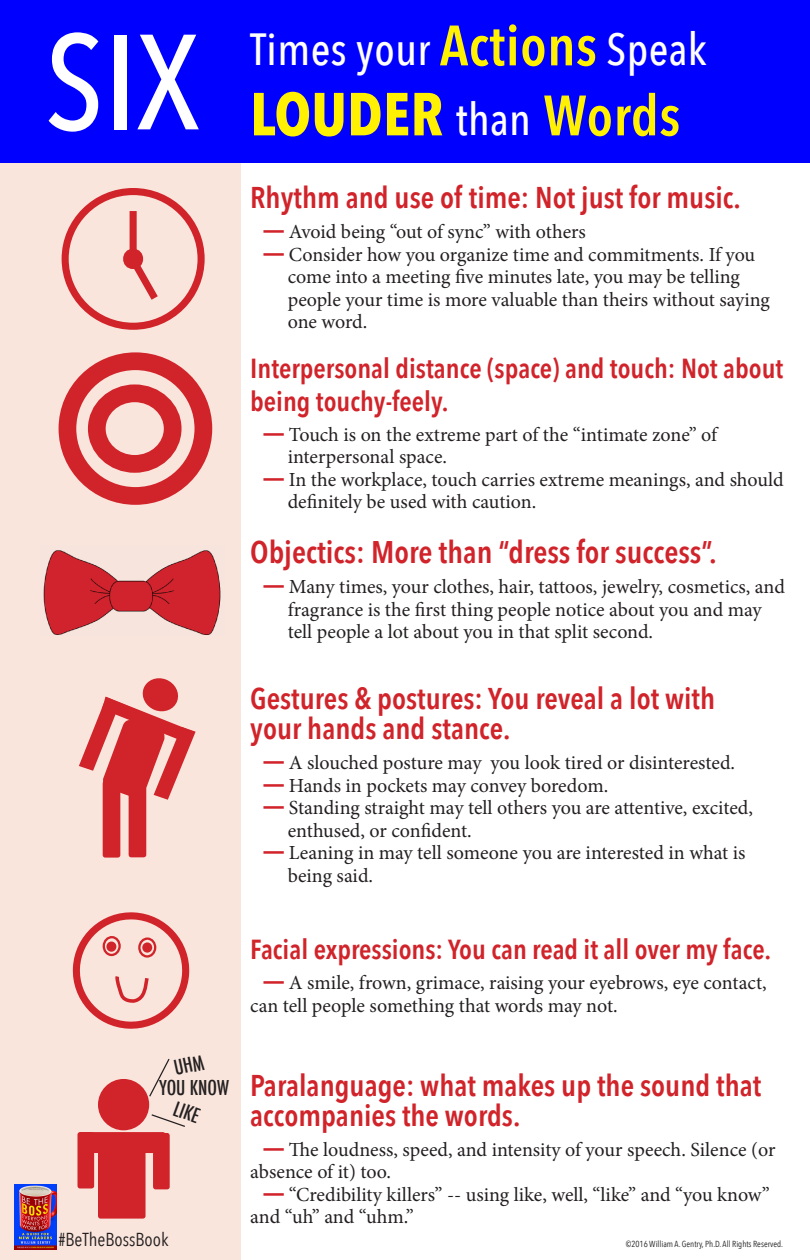
<style>
.page{position:relative;width:810px;height:1260px;background:#fff}
.page>*{position:absolute;margin:0;border:0;box-sizing:border-box;transform-origin:0 0}
.t1{font:500 133.75px "Avenir Next Condensed";color:#fff}
.t2{font:700 60px "Avenir Next Condensed";letter-spacing:.01em;color:#fff101}
.t3{font:500 45px "Avenir Next Condensed";letter-spacing:.01em;color:#fff}
.t4{font:600 31.25px "Avenir Next Condensed";color:#d1232a}
.t5{font:600 30px/30px "Avenir Next Condensed";color:#d1232a}
.t6{font:600 27.5px/32.5px "Avenir Next Condensed";color:#d1232a}
.t7{font:20px/22.5px "Minion Pro";letter-spacing:-.005em;color:#231f20}
.t8{font:500 condensed 20px "Futura";color:#231f20}
.t9{font:18.75px "Avenir Next Condensed";color:#231f20}
.t10{font:8.75px "Avenir Next Condensed";color:#231f20}
.s1{font-weight:600;font-size:56.25px;color:#fff101}
.s2{font-weight:500;font-size:45px;color:#fff}
.s3{font-weight:600;font-size:56.25px}
.s4{font-family:"Bernard";font-stretch:condensed;color:#d1232a}
</style>
<div class="page">
<div style="left:0;top:45px;width:240px;height:1215px;background:#f9e5dc"></div>
<div style="left:0;top:0;width:810px;height:163px;background:#00f"></div>
<img style="left:43px;top:550px;width:178px;height:85px">
<img style="left:15px;top:1184px;width:42px;height:65px">
<div style="left:62px;top:188px;width:143px;height:142px;border:7px solid #d1232a;border-radius:50%"></div>
<div style="left:130px;top:211px;width:7px;height:43px;background:#d1232a"></div>
<svg style="left:123px;top:245px;width:35px;height:55px"></svg>
<div style="left:130px;top:787px;width:15px;height:69px;background:#d1232a;border-radius:2px"></div>
<div style="left:129px;top:786px;width:17px;height:71px;border:2px solid #d1232a;border-radius:2px"></div>
<div style="left:104px;top:782px;width:15px;height:75px;background:#d1232a;border-radius:2px"></div>
<div style="left:103px;top:781px;width:17px;height:77px;border:2px solid #d1232a;border-radius:2px"></div>
<svg style="left:79px;top:678px;width:117px;height:123px"></svg>
<svg style="left:72px;top:912px;width:118px;height:117px"></svg>
<div style="left:143px;top:944px;width:8px;height:8px;background:#d1232a;border-radius:50%"></div>
<div style="left:142px;top:942px;width:10px;height:11px;border:2px solid #d1232a;border-radius:50%"></div>
<div style="left:107px;top:943px;width:8px;height:8px;background:#d1232a;border-radius:50%"></div>
<div style="left:106px;top:941px;width:10px;height:11px;border:2px solid #d1232a;border-radius:50%"></div>
<div style="left:100px;top:1081px;width:47px;height:48px;background:#d1232a;border-radius:50%"></div>
<div style="left:98px;top:1079px;width:51px;height:51px;border:4px solid #d1232a;border-radius:50%"></div>
<div style="left:79px;top:1134px;width:86px;height:18px;background:#d1232a;border-radius:6px"></div>
<div style="left:78px;top:1133px;width:88px;height:20px;border:2px solid #d1232a;border-radius:6px"></div>
<div style="left:78px;top:1133px;width:15px;height:55px;background:#d1232a;border-radius:2px"></div>
<div style="left:78px;top:1132px;width:16px;height:56px;border:2px solid #d1232a;border-radius:2px"></div>
<div style="left:99px;top:1146px;width:46px;height:72px;background:#d1232a;border-radius:2px"></div>
<div style="left:98px;top:1145px;width:48px;height:74px;border:2px solid #d1232a;border-radius:2px"></div>
<div style="left:79px;top:1133px;width:86px;height:8px;background:#d1232a;border-radius:2px"></div>
<div style="left:78px;top:1132px;width:88px;height:10px;border:2px solid #d1232a;border-radius:2px"></div>
<svg style="left:151px;top:1114px;width:34px;height:13px"></svg>
<div style="left:59px;top:352px;width:153px;height:153px;border:18px solid #d1232a;border-radius:50%"></div>
<div style="left:88px;top:384px;width:94px;height:89px;border:18px solid #d1232a;border-radius:50%"></div>
<div style="left:154px;top:1134px;width:15px;height:55px;background:#d1232a;border-radius:2px"></div>
<div style="left:153px;top:1133px;width:17px;height:56px;border:2px solid #d1232a;border-radius:2px"></div>
<svg style="left:148px;top:1058px;width:22px;height:40px"></svg>
<p class="t1" style="left:45px;top:2px;width:156px">SIX</p>
<p class="t3" style="left:250px;top:22px;width:458px">Times your <span class="s1">Actions</span> Speak</p>
<p class="t2" style="left:250px;top:78px;width:432px">LOUDER <span class="s2">than</span> <span class="s3">Words</span></p>
<p class="t5" style="left:250px;top:182px;width:492px">Rhythm and use of time: Not just for music.</p>
<p class="t7" style="left:264px;top:220px;width:323px"><span class="s4">—</span> Avoid being “out of sync” with others</p>
<p class="t7" style="left:264px;top:243px;width:493px;text-align:center"><span class="s4">—</span> Consider how you organize time and commitments. If you come into a meeting five minutes late, you may be telling</p>
<p class="t7" style="left:288px;top:288px;width:484px">people your time is more valuable than theirs without saying one word.</p>
<p class="t6" style="left:250px;top:352px;width:535px">Interpersonal distance (space) and touch: Not about being touchy-feely.</p>
<p class="t7" style="left:264px;top:423px;width:455px"><span class="s4">—</span> Touch is on the extreme part of the “intimate zone” of</p>
<p class="t7" style="left:288px;top:445px;width:161px">interpersonal space.</p>
<p class="t7" style="left:288px;top:468px;width:498px;text-indent:-24px"><span class="s4">—</span> In the workplace, touch carries extreme meanings, and should definitely be used with caution.</p>
<p class="t4" style="left:250px;top:533px;width:468px">Objectics: More than “dress for success”.</p>
<p class="t7" style="left:264px;top:575px;width:523px;text-align:center"><span class="s4">—</span> Many times, your clothes, hair, tattoos, jewelry, cosmetics, and fragrance is the first thing people notice about you and may</p>
<p class="t7" style="left:288px;top:620px;width:367px">tell people a lot about you in that split second.</p>
<p class="t5" style="left:250px;top:684px;width:466px">Gestures &amp; postures: You reveal a lot with</p>
<p class="t5" style="left:250px;top:714px;width:262px">your hands and stance.</p>
<p class="t7" style="left:264px;top:752px;width:473px"><span class="s4">—</span> A slouched posture may you look tired or disinterested.</p>
<p class="t7" style="left:264px;top:774px;width:346px"><span class="s4">—</span> Hands in pockets may convey boredom.</p>
<p class="t7" style="left:264px;top:797px;width:490px"><span class="s4">—</span> Standing straight may tell others you are attentive, excited,</p>
<p class="t7" style="left:288px;top:819px;width:186px">enthused, or confident.</p>
<p class="t7" style="left:264px;top:842px;width:483px"><span class="s4">—</span> Leaning in may tell someone you are interested in what is</p>
<p class="t7" style="left:288px;top:864px;width:87px">being said.</p>
<p class="t6" style="left:250px;top:933px;width:523px">Facial expressions: You can read it all over my face.</p>
<p class="t7" style="left:250px;top:972px;width:518px;text-indent:14px"><span class="s4">—</span> A smile, frown, grimace, raising your eyebrows, eye contact, can tell people something that words may not.</p>
<p class="t8" style="left:159px;top:1075px;width:71px">YOU KNOW</p>
<p class="t8" style="left:179px;top:1096px;width:28px;rotate:20deg">LIKE</p>
<p class="t5" style="left:250px;top:1070px;width:513px">Paralanguage: what makes up the sound that accompanies the words.</p>
<p class="t7" style="left:250px;top:1138px;width:527px;text-indent:14px"><span class="s4">—</span> The loudness, speed, and intensity of your speech. Silence (or absence of it) too.</p>
<p class="t7" style="left:250px;top:1183px;width:521px;text-indent:14px"><span class="s4">—</span> “Credibility killers” -- using like, well, “like” and “you know” and “uh” and “uhm.”</p>
<p class="t9" style="left:58px;top:1228px;width:112px">#BeTheBossBook</p>
<p class="t10" style="left:626px;top:1239px;width:159px">©2016 William A. Gentry, Ph.D. All Rights Reserved.</p>
</div>
